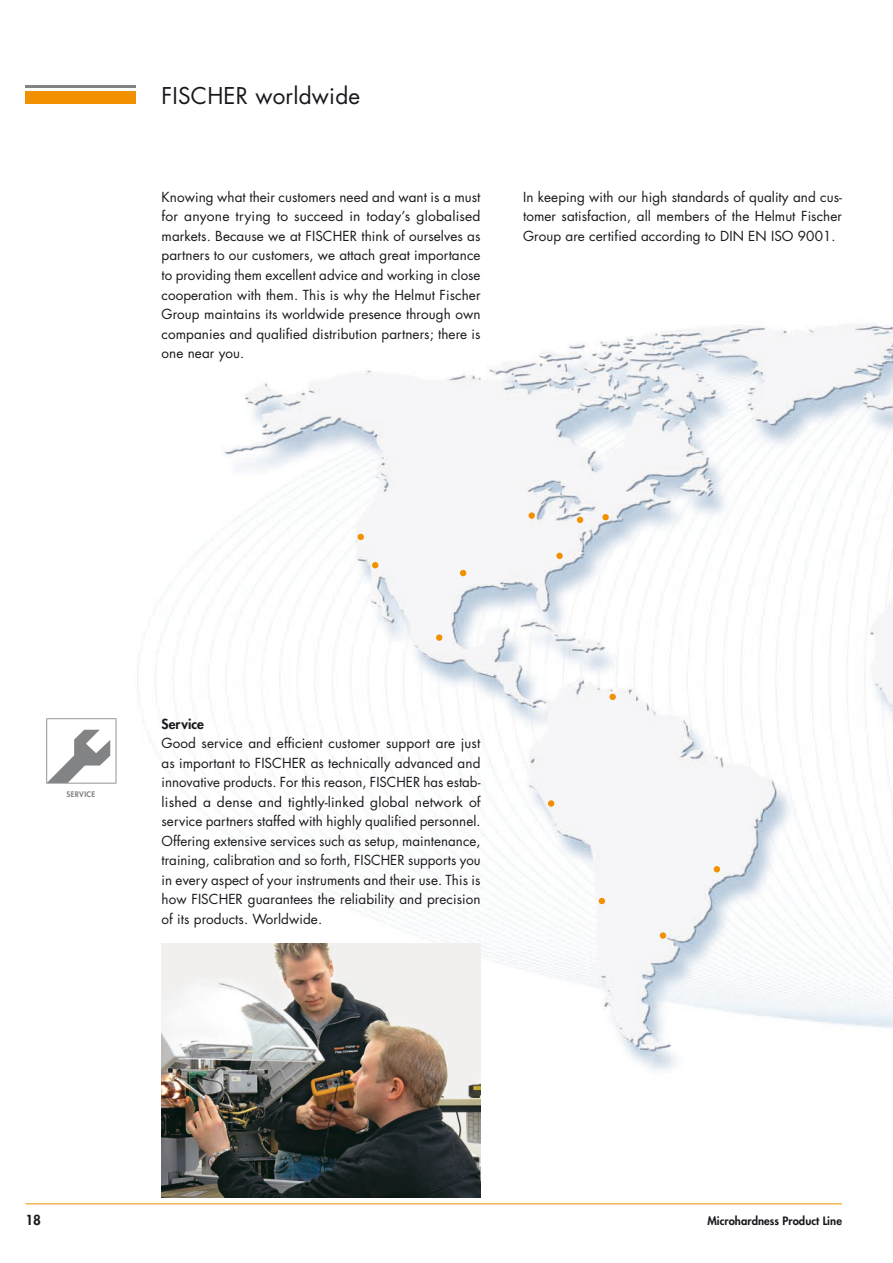
<style>
.page{position:relative;width:893px;height:1263px;background:#fff}
.page>*{position:absolute;margin:0;border:0;box-sizing:border-box;transform-origin:0 0}
.t1{font:22.5px "Futura Std";letter-spacing:.01em;color:#1a171c}
.t2{font:13.5px/19.5px "Futura Std";letter-spacing:.005em;color:#1a171c;text-align:justify}
.t3{font:800 13.5px "Futura Std";letter-spacing:.005em;color:#1a171c}
.t4{font:800 11.25px "Futura Std";letter-spacing:.005em;color:#1a171c}
.t5{font:800 7.5px "Futura Std";letter-spacing:.04em;color:#828385}
</style>
<div class="page">
<hr style="left:26px;top:1203px;width:816px;height:1px;background:#f29100">
<img style="left:107px;top:324px;width:786px;height:843px">
<div style="left:602px;top:514px;width:7px;height:6px;background:#f29100;border-radius:50%"></div>
<svg style="left:577px;top:517px;width:6px;height:6px"></svg>
<div style="left:528px;top:512px;width:7px;height:7px;background:#f29100;border-radius:50%"></div>
<svg style="left:460px;top:570px;width:6px;height:6px"></svg>
<svg style="left:372px;top:562px;width:6px;height:6px"></svg>
<div style="left:609px;top:694px;width:7px;height:6px;background:#f29100;border-radius:50%"></div>
<div style="left:660px;top:932px;width:6px;height:7px;background:#f29100;border-radius:50%"></div>
<svg style="left:714px;top:866px;width:6px;height:6px"></svg>
<svg style="left:599px;top:898px;width:6px;height:6px"></svg>
<div style="left:436px;top:634px;width:6px;height:7px;background:#f29100;border-radius:50%"></div>
<div style="left:556px;top:553px;width:7px;height:6px;background:#f29100;border-radius:50%"></div>
<svg style="left:358px;top:534px;width:6px;height:6px"></svg>
<div style="left:548px;top:800px;width:6px;height:7px;background:#f29100;border-radius:50%"></div>
<svg style="left:46px;top:718px;width:70px;height:65px"></svg>
<div style="left:26px;top:91px;width:110px;height:13px;background:#f29100"></div>
<hr style="left:26px;top:85px;width:110px;height:2px;background:#828385">
<img style="left:162px;top:943px;width:318px;height:254px">
<h1 class="t1" style="left:162px;top:81px;width:200px">FISCHER worldwide</h1>
<p class="t2" style="left:162px;top:187px;width:320px">Knowing what their customers need and want is a must for anyone trying to succeed in today’s globalised markets. Because we at FISCHER think of ourselves as partners to our customers, we attach great importance to providing them excellent advice and working in close cooperation with them. This is why the Helmut Fischer Group maintains its worldwide presence through own companies and qualified distribution partners; there is one near you.</p>
<p class="t2" style="left:523px;top:187px;width:320px">In keeping with our high standards of quality and cus&shy;tomer satisfaction, all members of the Helmut Fischer Group are certified according to DIN EN ISO 9001.</p>
<p class="t5" style="left:67px;top:789px;width:30px">SERVICE</p>
<p class="t3" style="left:162px;top:715px;width:44px">Service</p>
<p class="t2" style="left:162px;top:733px;width:321px">Good service and efficient customer support are just as important to FISCHER as technically advanced and innovative products. For this reason, FISCHER has estab&shy;lished a dense and tightly-linked global network of service partners staffed with highly qualified personnel.<br>Offering extensive services such as setup, maintenance, training, calibration and so forth, FISCHER supports you in every aspect of your instruments and their use. This is how FISCHER guarantees the reliability and precision of its products. Worldwide.</p>
<p class="t3" style="left:26px;top:1211px;width:17px">18</p>
<p class="t4" style="left:707px;top:1213px;width:136px">Microhardness Product Line</p>
</div>
